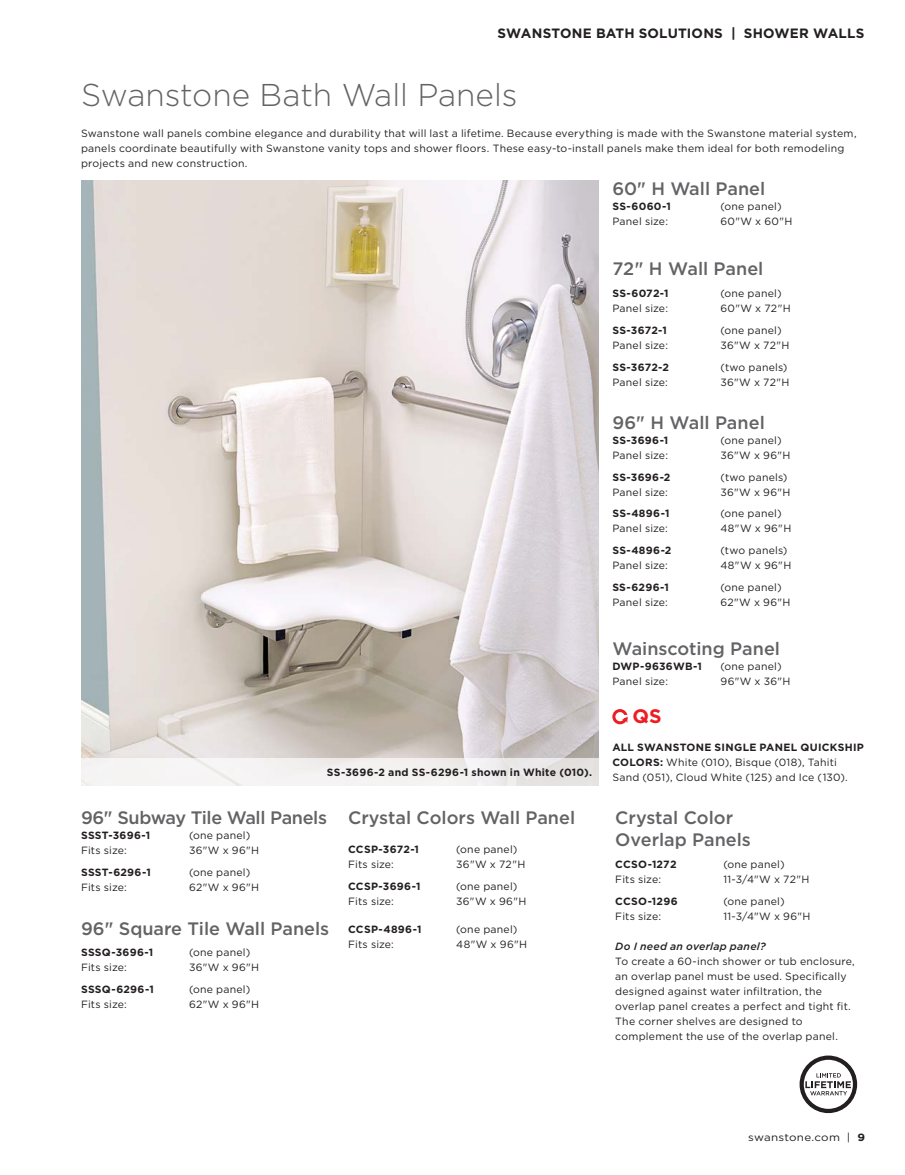
<style>
.page{position:relative;width:905px;height:1175px;background:#fff}
.page>*{position:absolute;margin:0;border:0;box-sizing:border-box;transform-origin:0 0}
.t1{font:300 31.5px "Gotham";color:#636366}
.t2{font:700 19.5px "Gotham";color:#ee1d23}
.t3{font:500 18px/21.6px "Gotham";color:#636366}
.t4{font:500 18px "Gotham";letter-spacing:-.02em;color:#636366}
.t5{font:700 13.5px "Gotham";letter-spacing:.015em;color:#231f20}
.t6{font:10.5px/15px "Gotham";letter-spacing:.02em;color:#231f20}
.t7{font:700 10.5px "Gotham";letter-spacing:.025em;color:#231f20}
.t8{font:italic 500 10.5px "Gotham";letter-spacing:.025em;color:#231f20}
.t9{font:10.5px "Gotham";letter-spacing:.02em;color:#231f20;scale:1.1 1}
.s1{font-style:inherit}
.s2{font-weight:700}
</style>
<div class="page">
<svg style="left:801px;top:1057px;width:54px;height:54px"></svg>
<div style="left:799px;top:1055px;width:58px;height:58px;border:4px solid #231f20;border-radius:50%"></div>
<svg style="left:805px;top:1073px;width:45px;height:22px"></svg>
<img style="left:81px;top:181px;width:517px;height:577px">
<div style="left:81px;top:758px;width:517px;height:27px;background:linear-gradient(to right,#f9f8f8,#eae7e7)"></div>
<div style="left:612px;top:709px;width:15px;height:15px;border:3px solid #ee1d23;border-radius:50%"></div>
<svg style="left:621px;top:714px;width:7px;height:8px"></svg>
<p class="t5" style="left:497px;top:24px;width:368px">SWANSTONE BATH SOLUTIONS | SHOWER WALLS</p>
<h1 class="t1" style="left:81px;top:75px;width:438px">Swanstone Bath Wall Panels</h1>
<p class="t6" style="left:81px;top:126px;width:777px">Swanstone wall panels combine elegance and durability that will last a lifetime. Because everything is made with the Swanstone material system, panels coordinate beautifully with Swanstone vanity tops and shower floors. These easy-to-install panels make them ideal for both remodeling projects and new construction.</p>
<p class="t7" style="left:327px;top:765px;width:267px">SS-3696-2 and SS-6296-1 shown in White (010).</p>
<h3 class="t4" style="left:81px;top:806px;width:247px">96" Subway Tile Wall Panels</h3>
<p class="t7" style="left:81px;top:828px;width:71px">SSST-3696-1</p>
<p class="t6" style="left:189px;top:828px;width:63px">(one panel)</p>
<p class="t6" style="left:81px;top:843px;width:47px">Fits size:</p>
<p class="t6" style="left:189px;top:843px;width:72px">36"<span class="s1">W</span> x 96"<span class="s1">H</span></p>
<p class="t7" style="left:81px;top:865px;width:71px">SSST-6296-1</p>
<p class="t6" style="left:189px;top:864px;width:63px">(one panel)</p>
<p class="t6" style="left:81px;top:879px;width:47px">Fits size:</p>
<p class="t6" style="left:189px;top:879px;width:72px">62"<span class="s1">W</span> x 96"<span class="s1">H</span></p>
<h3 class="t3" style="left:81px;top:917px;width:250px">96" Square Tile Wall Panels</h3>
<p class="t7" style="left:81px;top:945px;width:74px">SSSQ-3696-1</p>
<p class="t6" style="left:189px;top:945px;width:63px">(one panel)</p>
<p class="t6" style="left:81px;top:960px;width:47px">Fits size:</p>
<p class="t6" style="left:189px;top:960px;width:72px">36"<span class="s1">W</span> x 96"<span class="s1">H</span></p>
<p class="t7" style="left:81px;top:982px;width:74px">SSSQ-6296-1</p>
<p class="t6" style="left:189px;top:981px;width:63px">(one panel)</p>
<p class="t6" style="left:81px;top:996px;width:47px">Fits size:</p>
<p class="t6" style="left:189px;top:996px;width:72px">62"<span class="s1">W</span> x 96"<span class="s1">H</span></p>
<h3 class="t3" style="left:348px;top:807px;width:228px">Crystal Colors Wall Panel</h3>
<p class="t7" style="left:348px;top:842px;width:72px">CCSP-3672-1</p>
<p class="t6" style="left:456px;top:841px;width:63px">(one panel)</p>
<p class="t6" style="left:348px;top:856px;width:47px">Fits size:</p>
<p class="t6" style="left:456px;top:856px;width:71px">36"<span class="s1">W</span> x 72"<span class="s1">H</span></p>
<p class="t7" style="left:348px;top:879px;width:74px">CCSP-3696-1</p>
<p class="t6" style="left:456px;top:878px;width:63px">(one panel)</p>
<p class="t6" style="left:348px;top:893px;width:47px">Fits size:</p>
<p class="t6" style="left:456px;top:893px;width:72px">36"<span class="s1">W</span> x 96"<span class="s1">H</span></p>
<p class="t7" style="left:348px;top:922px;width:75px">CCSP-4896-1</p>
<p class="t6" style="left:456px;top:921px;width:63px">(one panel)</p>
<p class="t6" style="left:348px;top:936px;width:47px">Fits size:</p>
<p class="t6" style="left:456px;top:936px;width:72px">48"<span class="s1">W</span> x 96"<span class="s1">H</span></p>
<h3 class="t3" style="left:612px;top:178px;width:154px">60" H Wall Panel</h3>
<p class="t7" style="left:612px;top:199px;width:60px">SS-6060-1</p>
<p class="t6" style="left:720px;top:199px;width:63px">(one panel)</p>
<p class="t6" style="left:612px;top:214px;width:57px">Panel size:</p>
<p class="t6" style="left:720px;top:214px;width:74px">60"<span class="s1">W</span> x 60"<span class="s1">H</span></p>
<h3 class="t3" style="left:612px;top:258px;width:152px">72" H Wall Panel</h3>
<p class="t7" style="left:612px;top:286px;width:58px">SS-6072-1</p>
<p class="t6" style="left:720px;top:285px;width:63px">(one panel)</p>
<p class="t6" style="left:612px;top:300px;width:57px">Panel size:</p>
<p class="t6" style="left:720px;top:300px;width:72px">60"<span class="s1">W</span> x 72"<span class="s1">H</span></p>
<p class="t7" style="left:612px;top:323px;width:56px">SS-3672-1</p>
<p class="t6" style="left:720px;top:322px;width:63px">(one panel)</p>
<p class="t6" style="left:612px;top:337px;width:57px">Panel size:</p>
<p class="t6" style="left:720px;top:337px;width:71px">36"<span class="s1">W</span> x 72"<span class="s1">H</span></p>
<p class="t7" style="left:612px;top:360px;width:58px">SS-3672-2</p>
<p class="t6" style="left:720px;top:359px;width:69px">(two panels)</p>
<p class="t6" style="left:612px;top:374px;width:57px">Panel size:</p>
<p class="t6" style="left:720px;top:374px;width:71px">36"<span class="s1">W</span> x 72"<span class="s1">H</span></p>
<h3 class="t3" style="left:612px;top:411px;width:154px">96" H Wall Panel</h3>
<p class="t7" style="left:612px;top:433px;width:58px">SS-3696-1</p>
<p class="t6" style="left:720px;top:432px;width:63px">(one panel)</p>
<p class="t6" style="left:612px;top:447px;width:57px">Panel size:</p>
<p class="t6" style="left:720px;top:447px;width:72px">36"<span class="s1">W</span> x 96"<span class="s1">H</span></p>
<p class="t7" style="left:612px;top:470px;width:60px">SS-3696-2</p>
<p class="t6" style="left:720px;top:469px;width:69px">(two panels)</p>
<p class="t6" style="left:612px;top:484px;width:57px">Panel size:</p>
<p class="t6" style="left:720px;top:484px;width:72px">36"<span class="s1">W</span> x 96"<span class="s1">H</span></p>
<p class="t7" style="left:612px;top:507px;width:59px">SS-4896-1</p>
<p class="t6" style="left:720px;top:506px;width:63px">(one panel)</p>
<p class="t6" style="left:612px;top:521px;width:57px">Panel size:</p>
<p class="t6" style="left:720px;top:521px;width:72px">48"<span class="s1">W</span> x 96"<span class="s1">H</span></p>
<p class="t7" style="left:612px;top:543px;width:61px">SS-4896-2</p>
<p class="t6" style="left:720px;top:543px;width:69px">(two panels)</p>
<p class="t6" style="left:612px;top:558px;width:57px">Panel size:</p>
<p class="t6" style="left:720px;top:558px;width:72px">48"<span class="s1">W</span> x 96"<span class="s1">H</span></p>
<p class="t7" style="left:612px;top:580px;width:58px">SS-6296-1</p>
<p class="t6" style="left:720px;top:579px;width:63px">(one panel)</p>
<p class="t6" style="left:612px;top:594px;width:57px">Panel size:</p>
<p class="t6" style="left:720px;top:594px;width:72px">62"<span class="s1">W</span> x 96"<span class="s1">H</span></p>
<h3 class="t3" style="left:612px;top:638px;width:169px">Wainscoting Panel</h3>
<p class="t7" style="left:612px;top:659px;width:91px">DWP-9636WB-1</p>
<p class="t6" style="left:720px;top:659px;width:63px">(one panel)</p>
<p class="t6" style="left:612px;top:674px;width:57px">Panel size:</p>
<p class="t6" style="left:720px;top:674px;width:72px">96"<span class="s1">W</span> x 36"<span class="s1">H</span></p>
<h2 class="t2" style="left:632px;top:703px;width:31px">QS</h2>
<p class="t6" style="left:612px;top:739px;width:253px"><span class="s2">ALL SWANSTONE SINGLE PANEL QUICKSHIP<br>COLORS:</span> White (010), Bisque (018), Tahiti<br>Sand (051), Cloud White (125) and Ice (130).</p>
<h3 class="t3" style="left:615px;top:807px;width:137px">Crystal Color<br>Overlap Panels</h3>
<p class="t7" style="left:615px;top:857px;width:63px">CCSO-1272</p>
<p class="t6" style="left:723px;top:856px;width:63px">(one panel)</p>
<p class="t6" style="left:615px;top:871px;width:47px">Fits size:</p>
<p class="t6" style="left:723px;top:871px;width:88px">11-3/4"<span class="s1">W</span> x 72"<span class="s1">H</span></p>
<p class="t7" style="left:615px;top:894px;width:64px">CCSO-1296</p>
<p class="t6" style="left:723px;top:893px;width:63px">(one panel)</p>
<p class="t6" style="left:615px;top:908px;width:47px">Fits size:</p>
<p class="t6" style="left:723px;top:908px;width:89px">11-3/4"<span class="s1">W</span> x 96"<span class="s1">H</span></p>
<p class="t8" style="left:615px;top:939px;width:152px">Do I need an overlap panel?</p>
<p class="t6" style="left:615px;top:953px;width:241px">To create a 60-inch shower or tub enclosure, an overlap panel must be used. Specifically designed against water infiltration, the overlap panel creates a perfect and tight fit.<br>The corner shelves are designed to complement the use of the overlap panel.</p>
<p class="t9" style="left:748px;top:1130px;width:108px">swanstone.com | <span class="s2">9</span></p>
</div>
